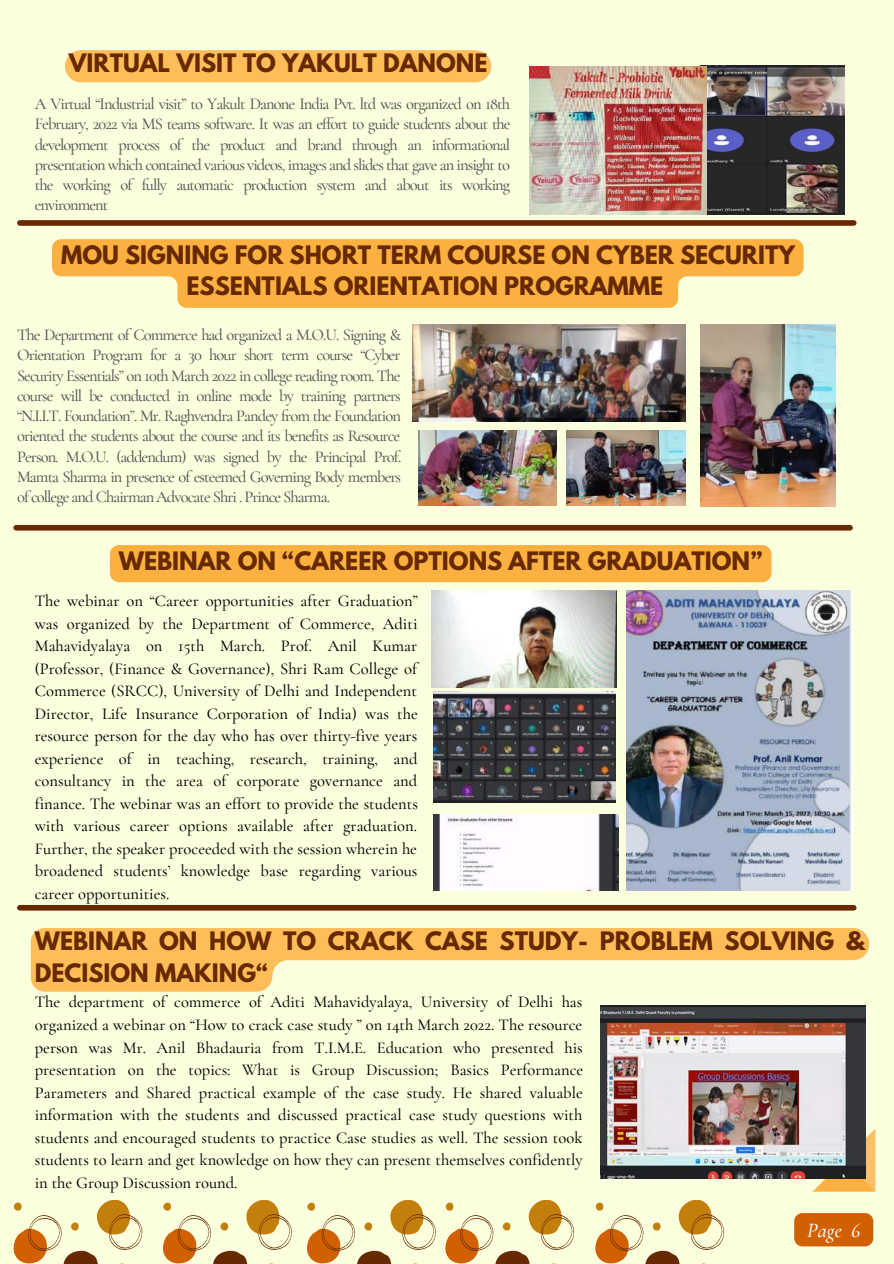
<style>
.page{position:relative;width:894px;height:1264px;background:#fff}
.page>*{position:absolute;margin:0;border:0;box-sizing:border-box;transform-origin:0 0}
.t1{font:700 22.5px/31.5px "League Spartan";color:#672901;text-align:center}
.t2{font:italic 500 20.55px "Cormorant Garamond";color:#fff}
.t3{font:500 16.5px/22.5px "Cormorant Garamond";color:#000;text-align:justify}
.t4{font:500 16.5px/20.2px "Cormorant Garamond";letter-spacing:-.055em;color:#545454;text-align:justify}
</style>
<div class="page">
<div style="left:0;top:0;width:893px;height:1263px;background:#fcffde"></div>
<svg style="left:812px;top:1128px;width:63px;height:63px"></svg>
<svg style="left:13px;top:1200px;width:130px;height:63px"></svg>
<svg style="left:163px;top:1200px;width:129px;height:63px"></svg>
<svg style="left:307px;top:1200px;width:129px;height:63px"></svg>
<svg style="left:445px;top:1200px;width:129px;height:63px"></svg>
<svg style="left:595px;top:1200px;width:129px;height:63px"></svg>
<img style="left:700px;top:66px;width:143px;height:148px">
<div style="left:20px;top:220px;width:833px;height:6px;background:#672901"></div>
<img style="left:418px;top:430px;width:138px;height:75px">
<img style="left:700px;top:324px;width:134px;height:183px">
<img style="left:566px;top:430px;width:119px;height:75px">
<img style="left:529px;top:67px;width:177px;height:147px">
<img style="left:412px;top:324px;width:273px;height:97px">
<img style="left:626px;top:591px;width:226px;height:299px">
<div style="left:16px;top:525px;width:833px;height:5px;background:#672901"></div>
<img style="left:433px;top:814px;width:184px;height:76px">
<img style="left:433px;top:692px;width:182px;height:110px">
<div style="left:20px;top:905px;width:833px;height:5px;background:#672901"></div>
<img style="left:431px;top:591px;width:185px;height:96px">
<div style="left:794px;top:1213px;width:79px;height:33px;background:#d16002"></div>
<div style="left:65px;top:50px;width:426px;height:32px;background:#ffbd59"></div>
<svg style="left:52px;top:239px;width:751px;height:69px;fill:#fbb040"></svg>
<div style="left:110px;top:545px;width:661px;height:37px;background:#fbb040;border-radius:9px"></div>
<svg style="left:31px;top:928px;width:838px;height:63px;fill:#ffbd59"></svg>
<img style="left:600px;top:1005px;width:264px;height:173px">
<h1 class="t1" style="left:69px;top:50px;width:420px">VIRTUAL VISIT TO YAKULT DANONE</h1>
<p class="t4" style="left:35px;top:94px;width:477px">A Virtual “Industrial visit” to Yakult Danone India Pvt. ltd was organized on 18th February, 2022 via MS teams software. It was an effort to guide students about the development process of the product and brand through an informational presentation which contained various videos, images and slides that gave an insight to the working of fully automatic production system and about its working environment</p>
<h1 class="t1" style="left:61px;top:242px;width:735px">MOU SIGNING FOR SHORT TERM COURSE ON CYBER SECURITY<br>ESSENTIALS ORIENTATION PROGRAMME</h1>
<p class="t4" style="left:17px;top:324px;width:385px">The Department of Commerce had organized a M.O.U. Signing &amp; Orientation Program for a 30 hour short term course “Cyber Security Essentials” on 10th March 2022 in college reading room. The course will be conducted in online mode by training partners “N.I.I.T. Foundation”. Mr. Raghvendra Pandey from the Foundation oriented the students about the course and its benefits as Resource Person. M.O.U. (addendum) was signed by the Principal Prof.<br>Mamta Sharma in presence of esteemed Governing Body members of college and Chairman Advocate Shri . Prince Sharma.</p>
<h1 class="t1" style="left:119px;top:548px;width:645px">WEBINAR ON “CAREER OPTIONS AFTER GRADUATION”</h1>
<p class="t3" style="left:35px;top:589px;width:384px">The webinar on “Career opportunities after Graduation” was organized by the Department of Commerce, Aditi Mahavidyalaya on 15th March. Prof. Anil Kumar (Professor, (Finance &amp; Governance), Shri Ram College of Commerce (SRCC), University of Delhi and Independent Director, Life Insurance Corporation of India) was the resource person for the day who has over thirty-five years experience of in teaching, research, training, and consultancy in the area of corporate governance and finance. The webinar was an effort to provide the students with various career options available after graduation.<br>Further, the speaker proceeded with the session wherein he broadened students’ knowledge base regarding various career opportunities.</p>
<h1 class="t1" style="left:35px;top:928px;width:831px;text-align:left">WEBINAR ON HOW TO CRACK CASE STUDY- PROBLEM SOLVING &amp;<br>DECISION MAKING“</h1>
<p class="t3" style="left:35px;top:990px;width:550px">The department of commerce of Aditi Mahavidyalaya, University of Delhi has organized a webinar on “How to crack case study ” on 14th March 2022. The resource person was Mr. Anil Bhadauria from T.I.M.E. Education who presented his presentation on the topics: What is Group Discussion; Basics Performance Parameters and Shared practical example of the case study. He shared valuable information with the students and discussed practical case study questions with students and encouraged students to practice Case studies as well. The session took students to learn and get knowledge on how they can present themselves confidently in the Group Discussion round.</p>
<p class="t2" style="left:807px;top:1217px;width:54px">Page 6</p>
</div>
